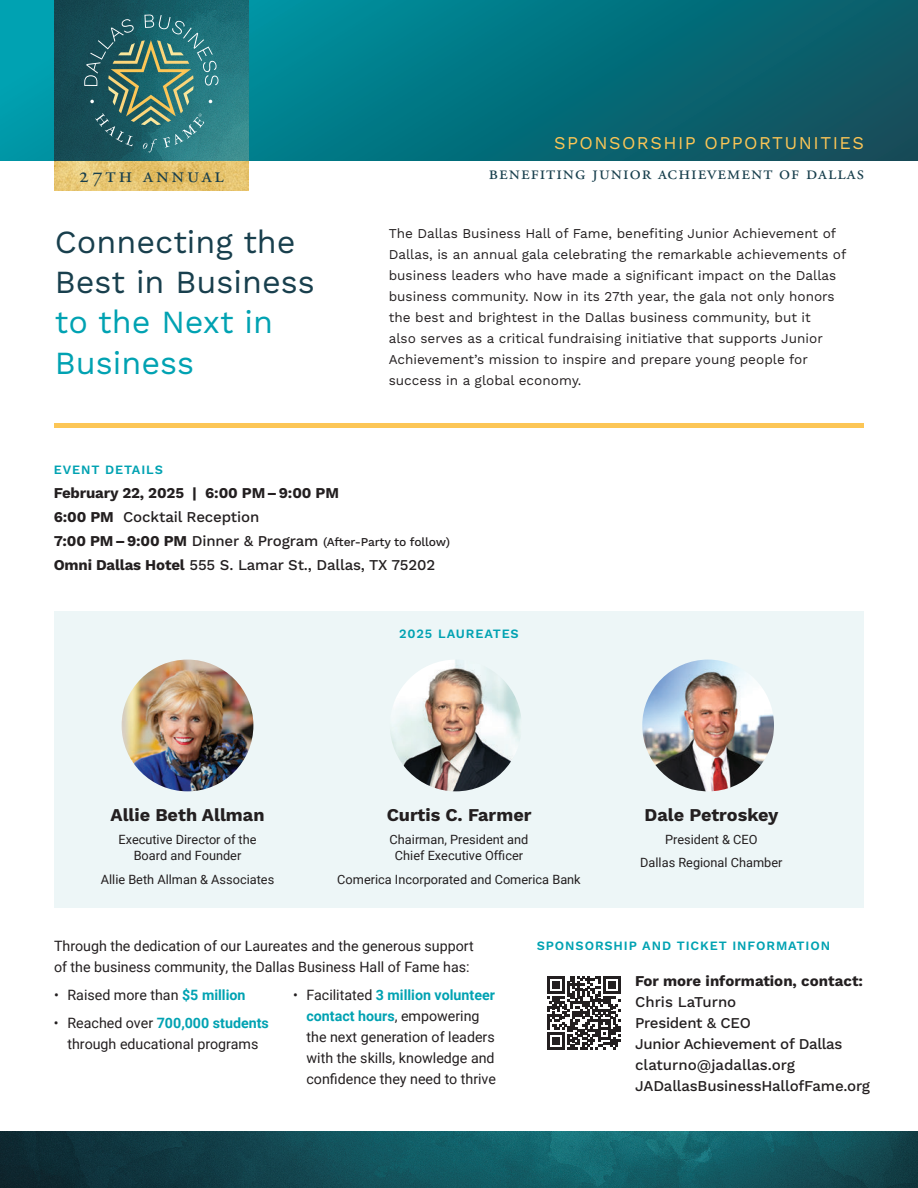
<style>
.page{position:relative;width:918px;height:1188px;background:#fff}
.page>*{position:absolute;margin:0;border:0;box-sizing:border-box;transform-origin:0 0}
.t1{font:32.25px/40.3px "Work Sans";color:#183f4d}
.t2{font:32.25px/40.3px "Work Sans";color:#00a2b2}
.t3{font:22.05px "Adobe Garamond Pro";letter-spacing:.125em;color:#183f4d}
.t4{font:19.5px "Adobe Garamond Pro";letter-spacing:.05em;color:#183f4d}
.t5{font:700 18px "Work Sans";color:#231f20}
.t6{font:18px "Work Sans";letter-spacing:.08em;color:#fcc656}
.t7{font:500 15px/21px "Work Sans";letter-spacing:-.01em;color:#231f20}
.t8{font:700 15px/24px "Work Sans";letter-spacing:-.005em;color:#231f20}
.t9{font:14.25px/21px "Roboto";color:#231f20}
.t10{font:13.5px/21px "Work Sans";color:#231f20}
.t11{font:12.75px/16.5px "Roboto";color:#231f20;text-align:center}
.t12{font:600 12.75px "Work Sans";letter-spacing:.07em;color:#00a2b2}
.t13{font:500 12px "Work Sans";letter-spacing:-.01em;color:#231f20}
.s1{font-weight:500}
.s2{font-weight:700;font-size:15px}
.s3{font-size:15px}
.s4{font-weight:700}
.s5{font-weight:700;color:#00a2b2}
</style>
<div class="page">
<svg style="left:0;top:0;width:918px;height:161px;background:#05717e"></svg>
<img style="left:54px;top:161px;width:194px;height:29px">
<img style="left:0;top:1132px;width:918px;height:56px">
<svg style="left:54px;top:0;width:194px;height:161px;background:#1e626a"></svg>
<svg style="left:84px;top:14px;width:134px;height:138px;background:#3a7371"></svg>
<div style="left:54px;top:612px;width:810px;height:296px;background:#edf6f7"></div>
<div style="left:54px;top:423px;width:810px;height:5px;background:#fcc656"></div>
<svg style="left:547px;top:976px;width:74px;height:74px"></svg>
<img style="left:390px;top:660px;width:132px;height:131px;border-radius:66px">
<img style="left:642px;top:660px;width:132px;height:131px;border-radius:66px">
<img style="left:122px;top:660px;width:131px;height:131px;border-radius:66px">
<h2 class="t3" style="left:79px;top:161px;width:147px">27th annual</h2>
<h1 class="t1" style="left:55px;top:223px;width:261px">Connecting the<br>Best in Business</h1>
<h1 class="t2" style="left:55px;top:304px;width:220px">to the Next in<br>Business</h1>
<h3 class="t6" style="left:554px;top:132px;width:311px">SPONSORSHIP OPPORTUNITIES</h3>
<h3 class="t4" style="left:489px;top:162px;width:377px">benefiting junior achievement of dallas</h3>
<p class="t10" style="left:389px;top:224px;width:459px">The Dallas Business Hall of Fame, benefiting Junior Achievement of Dallas, is an annual gala celebrating the remarkable achievements of business leaders who have made a significant impact on the Dallas business community. Now in its 27th year, the gala not only honors the best and brightest in the Dallas business community, but it<br>also serves as a critical fundraising initiative that supports Junior Achievement’s mission to inspire and prepare young people for success in a global economy.</p>
<p class="t12" style="left:54px;top:462px;width:111px">EVENT DETAILS</p>
<p class="t8" style="left:54px;top:482px;width:287px">February 22, 2025 | 6:00 PM–9:00 PM<br>6:00 PM <span class="s1">Cocktail Reception</span></p>
<p class="t13" style="left:54px;top:535px;width:398px"><span class="s2">7:00 PM–9:00 PM</span> <span class="s3">Dinner &amp; Program</span> (After-Party to follow)</p>
<p class="t7" style="left:54px;top:555px;width:383px"><span class="s4">Omni Dallas Hotel</span> 555 S. Lamar St., Dallas, TX 75202</p>
<p class="t12" style="left:399px;top:626px;width:121px">2025 LAUREATES</p>
<h3 class="t5" style="left:111px;top:804px;width:155px">Allie Beth Allman</h3>
<p class="t11" style="left:118px;top:831px;width:140px">Executive Director of the<br>Board and Founder</p>
<p class="t11" style="left:101px;top:870px;width:175px">Allie Beth Allman &amp; Associates</p>
<h3 class="t5" style="left:387px;top:804px;width:146px">Curtis C. Farmer</h3>
<p class="t11" style="left:390px;top:831px;width:140px">Chairman, President and<br>Chief Executive Officer</p>
<p class="t11" style="left:337px;top:870px;width:245px">Comerica Incorporated and Comerica Bank</p>
<h3 class="t5" style="left:645px;top:804px;width:135px">Dale Petroskey</h3>
<p class="t11" style="left:640px;top:827px;width:144px;line-height:23.2px">President &amp; CEO<br>Dallas Regional Chamber</p>
<p class="t9" style="left:54px;top:935px;width:421px">Through the dedication of our Laureates and the generous support of the business community, the Dallas Business Hall of Fame has:</p>
<p class="t9" style="left:54px;top:984px;width:193px">• Raised more than <span class="s5">$5 million</span></p>
<p class="t9" style="left:54px;top:1011px;width:216px;text-align:center">• Reached over <span class="s5">700,000 students </span>through educational programs</p>
<p class="t9" style="left:307px;top:984px;width:191px;text-indent:-13px">• Facilitated <span class="s5">3 million volunteer contact hours</span>, empowering the next generation of leaders with the skills, knowledge and confidence they need to thrive</p>
<p class="t12" style="left:537px;top:938px;width:295px">SPONSORSHIP AND TICKET INFORMATION</p>
<p class="t8" style="left:635px;top:969px;width:229px">For more information, contact:</p>
<p class="t7" style="left:635px;top:992px;width:237px">Chris LaTurno<br>President &amp; CEO<br>Junior Achievement of Dallas claturno@jadallas.org<br>JADallasBusinessHallofFame.org</p>
</div>
